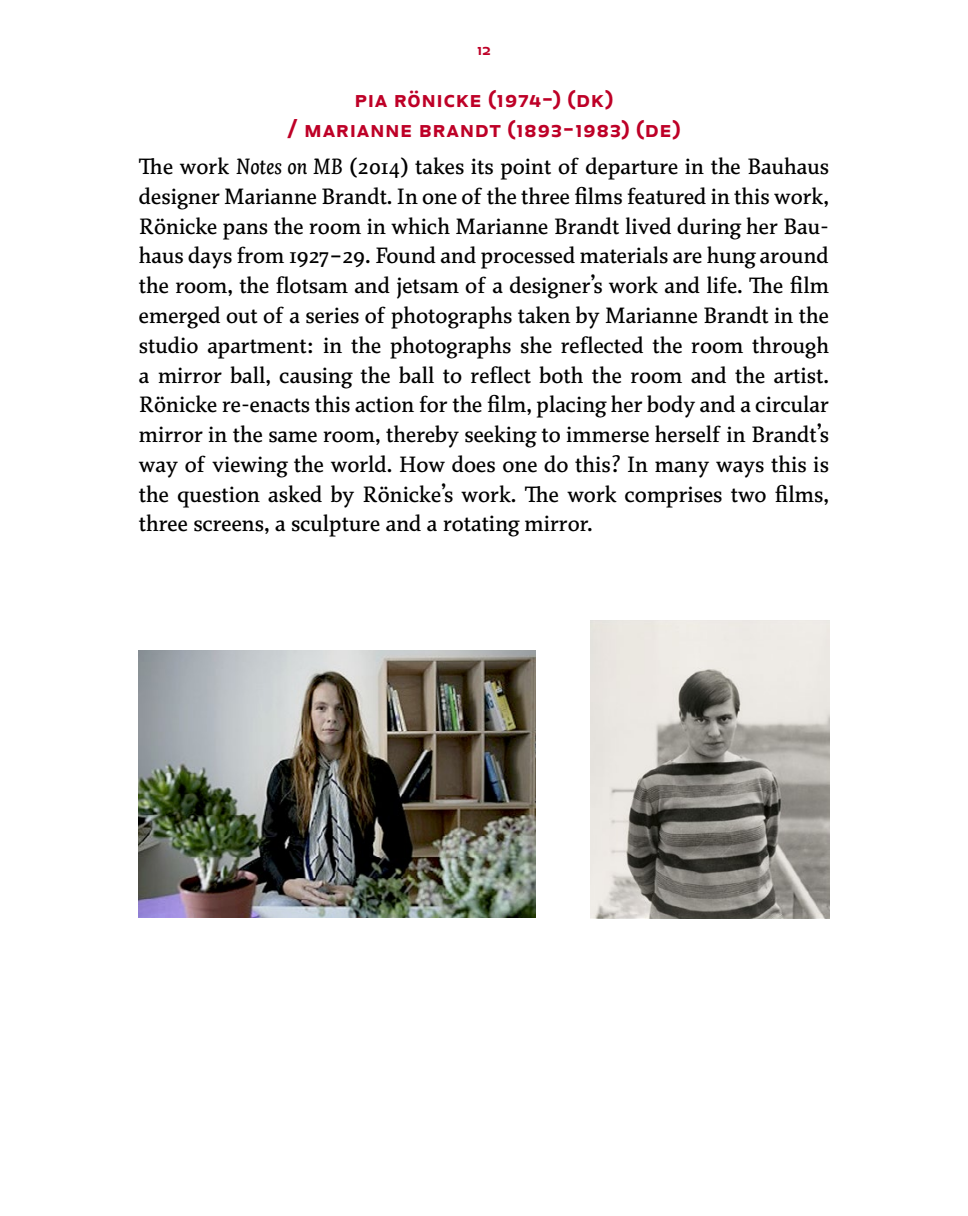
<style>
.page{position:relative;width:968px;height:1216px;background:#fff}
.page>*{position:absolute;margin:0;border:0;box-sizing:border-box;transform-origin:0 0}
.t1{font:22.75px/29.8px "North";color:#000;text-align:justify}
.t2{font:600 22.75px/29.8px "Rum Sans";letter-spacing:.02em;color:#be0027;text-align:center}
.t3{font:600 15.75px "Rum Sans";color:#be0027}
.s1{font-style:italic}
</style>
<div class="page">
<img style="left:139px;top:650px;width:396px;height:267px">
<img style="left:590px;top:620px;width:238px;height:298px">
<p class="t3" style="left:477px;top:39px;width:15px">12</p>
<p class="t2" style="left:287px;top:83px;width:395px">pia rönicke (1974-) (dk)<br>/ marianne brandt (1893-1983) (de)</p>
<p class="t1" style="left:139px;top:152px;width:691px">The work <span class="s1">Notes on MB</span> (2014) takes its point of departure in the Bauhaus designer Marianne Brandt. In one of the three films featured in this work, Rönicke pans the room in which Marianne Brandt lived during her Bau&shy;haus days from 1927–29. Found and processed materials are hung around the room, the flotsam and jetsam of a designer’s work and life. The film emerged out of a series of photographs taken by Marianne Brandt in the studio apartment: in the photographs she reflected the room through a mirror ball, causing the ball to reflect both the room and the artist.<br>Rönicke re-enacts this action for the film, placing her body and a circular mirror in the same room, thereby seeking to immerse herself in Brandt’s way of viewing the world. How does one do this? In many ways this is the question asked by Rönicke’s work. The work comprises two films, three screens, a sculpture and a rotating mirror.</p>
</div>
